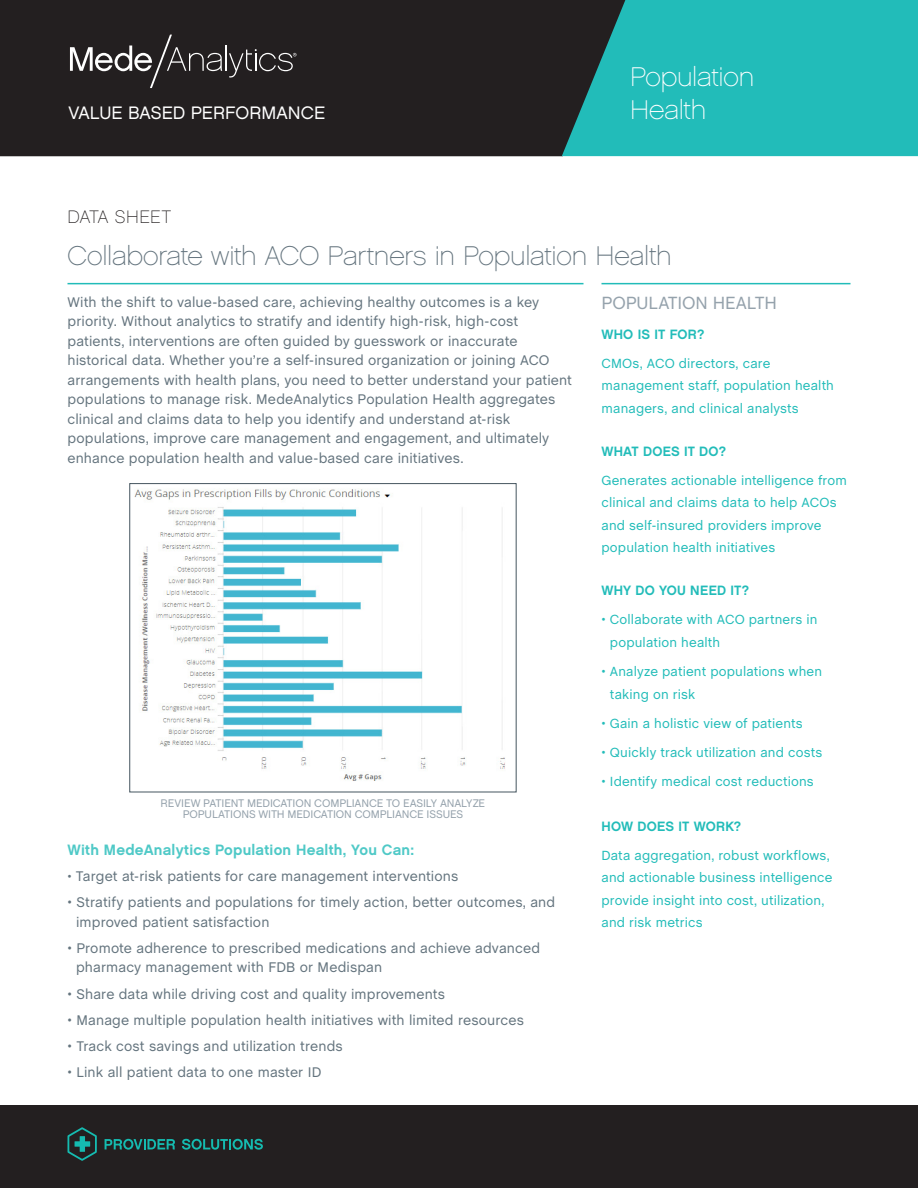
<style>
.page{position:relative;width:918px;height:1188px;background:#fff}
.page>*{position:absolute;margin:0;border:0;box-sizing:border-box;transform-origin:0 0}
.t1{font:27px "Chalet Paris Nineteen Sixty";letter-spacing:-.015em;color:#64747e}
.t2{font:27px/33px "Chalet Paris Nineteen Sixty";letter-spacing:-.01em;color:#fff}
.t3{font:18px "Chalet London Nineteen Sixty";color:#fff}
.t4{font:18px "Chalet";letter-spacing:-.01em;color:#95a2ac}
.t5{font:18px "Chalet Paris Nineteen Sixty";letter-spacing:.01em;color:#231f20}
.t6{font:15px "Chalet New York Nineteen Sixty";letter-spacing:.015em;color:#4fc9c7}
.t7{font:14.25px/19.5px "Chalet";letter-spacing:.005em;color:#64747e}
.t8{font:13.5px/22.5px "Chalet";letter-spacing:.01em;color:#22bcb9}
.t9{font:13.5px "Chalet New York Nineteen Sixty";letter-spacing:.02em;color:#22bcb9}
.t10{font:11.25px/11.2px "Chalet";letter-spacing:-.01em;color:#95a2ac;text-align:center}
.s1{font-size:13.5px}
</style>
<div class="page">
<div style="left:0;top:1105px;width:918px;height:83px;background:#231f20"></div>
<div style="left:0;top:0;width:562px;height:156px;background:#231f20"></div>
<svg style="left:69px;top:35px;width:228px;height:53px;background:#3c393a"></svg>
<svg style="left:562px;top:0;width:356px;height:156px;background:#22aeab"></svg>
<svg style="left:68px;top:1127px;width:29px;height:34px"></svg>
<svg style="left:105px;top:1139px;width:70px;height:11px"></svg>
<svg style="left:182px;top:1139px;width:81px;height:11px"></svg>
<hr style="left:68px;top:283px;width:516px;height:1px;background:#22bcb9">
<hr style="left:602px;top:283px;width:248px;height:1px;background:#22bcb9">
<img style="left:134px;top:489px;width:371px;height:292px">
<p class="t3" style="left:68px;top:102px;width:258px">VALUE BASED PERFORMANCE</p>
<p class="t3" style="left:68px;top:102px;width:86px">ENTERPRI</p>
<p class="t3" style="left:180px;top:102px;width:266px">PERFORMANCE MANAGEMENT</p>
<p class="t5" style="left:68px;top:207px;width:105px">DATA SHEET</p>
<h1 class="t2" style="left:630px;top:60px;width:126px">Population<br>Health</h1>
<p class="t1" style="left:67px;top:240px;width:606px">Collaborate with ACO Partners in Population Health</p>
<p class="t7" style="left:68px;top:292px;width:506px">With the shift to value-based care, achieving healthy outcomes is a key priority. Without analytics to stratify and identify high-risk, high-cost patients, interventions are often guided by guesswork or inaccurate historical data. Whether you’re a self-insured organization or joining ACO arrangements with health plans, you need to better understand your patient populations to manage risk. MedeAnalytics Population Health aggregates clinical and claims data to help you identify and understand at-risk populations, improve care management and engagement, and ultimately enhance population health and value-based care initiatives.</p>
<p class="t4" style="left:602px;top:293px;width:177px">POPULATION HEALTH</p>
<p class="t9" style="left:602px;top:326px;width:104px">WHO IS IT FOR?</p>
<p class="t8" style="left:602px;top:352px;width:234px">CMOs, ACO directors, care management staff, population health managers, and clinical analysts</p>
<p class="t9" style="left:602px;top:443px;width:126px">WHAT DOES IT DO?</p>
<p class="t8" style="left:602px;top:469px;width:247px">Generates actionable intelligence from clinical and claims data to help ACOs and self-insured providers improve population health initiatives</p>
<p class="t9" style="left:602px;top:582px;width:149px">WHY DO YOU NEED IT?</p>
<p class="t8" style="left:610px;top:608px;width:209px;text-indent:-8px">• Collaborate with ACO partners in population health</p>
<p class="t8" style="left:610px;top:660px;width:214px;text-indent:-8px">• Analyze patient populations when taking on risk</p>
<p class="t8" style="left:602px;top:712px;width:203px">• Gain a holistic view of patients</p>
<p class="t8" style="left:602px;top:741px;width:222px">• Quickly track utilization and costs</p>
<p class="t8" style="left:602px;top:770px;width:214px">• Identify medical cost reductions</p>
<p class="t9" style="left:602px;top:818px;width:141px">HOW DOES IT WORK?</p>
<p class="t8" style="left:602px;top:844px;width:233px">Data aggregation, robust workflows, and actionable business intelligence provide insight into cost, utilization, and risk metrics</p>
<p class="t10" style="left:161px;top:797px;width:326px">REVIEW PATIENT MEDICATION COMPLIANCE TO EASILY ANALYZE<br>POPULATIONS WITH MEDICATION COMPLIANCE ISSUES</p>
<p class="t6" style="left:68px;top:840px;width:348px">With MedeAnalytics Population Health, You Can:</p>
<p class="t7" style="left:68px;top:866px;width:392px"><span class="s1">•</span> Target at-risk patients for care management interventions</p>
<p class="t7" style="left:76px;top:892px;width:481px;text-indent:-9px">• Stratify patients and populations for timely action, better outcomes, and improved patient satisfaction</p>
<p class="t7" style="left:76px;top:938px;width:466px;text-indent:-9px">• Promote adherence to prescribed medications and achieve advanced pharmacy management with FDB or Medispan</p>
<p class="t7" style="left:68px;top:984px;width:379px">• Share data while driving cost and quality improvements</p>
<p class="t7" style="left:68px;top:1010px;width:458px">• Manage multiple population health initiatives with limited resources</p>
<p class="t7" style="left:68px;top:1036px;width:277px">• Track cost savings and utilization trends</p>
<p class="t7" style="left:68px;top:1063px;width:255px">• Link all patient data to one master ID</p>
</div>
